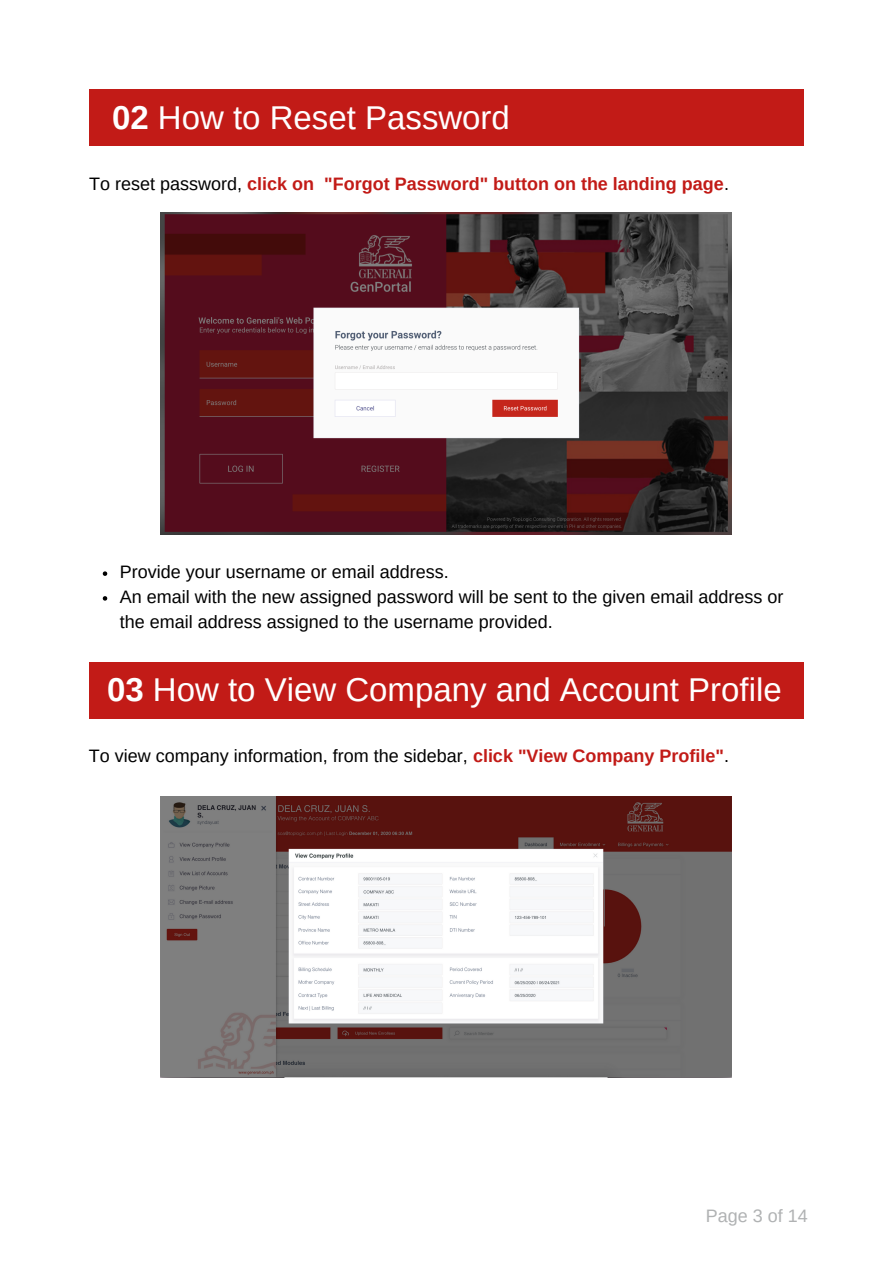
<style>
.page{position:relative;width:893px;height:1264px;background:#fff}
.page>*{position:absolute;margin:0;border:0;box-sizing:border-box;transform-origin:0 0}
.t1{font:33px "Arimo";color:#fff}
.t2{font:18px/24.8px "Arimo";color:#000}
.t3{font:700 18px "Arimo";color:#c21b17}
.t4{font:18px "Arimo";color:#b0b2b3}
.s1{font-weight:700}
.s2{font-weight:400;color:#000}
.s3{font-weight:700;color:#c21b17}
</style>
<div class="page">
<div style="left:90px;top:89px;width:713px;height:57px;background:#c21b17"></div>
<img style="left:160px;top:212px;width:571px;height:323px">
<div style="left:89px;top:662px;width:714px;height:56px;background:#c21b17"></div>
<img style="left:160px;top:796px;width:571px;height:281px">
<svg style="left:103px;top:571px;width:4px;height:5px"></svg>
<svg style="left:103px;top:596px;width:4px;height:4px"></svg>
<p class="t1" style="left:112px;top:99px;width:399px"><span class="s1">02</span> How to Reset Password</p>
<p class="t3" style="left:89px;top:173px;width:641px"><span class="s2">To reset password,</span> click on "Forgot Password" button on the landing page<span class="s2">.</span></p>
<p class="t2" style="left:120px;top:559px;width:330px">Provide your username or email address.</p>
<p class="t2" style="left:120px;top:584px;width:665px">An email with the new assigned password will be sent to the given email address or the email address assigned to the username provided.</p>
<p class="t1" style="left:107px;top:671px;width:676px"><span class="s1">03</span> How to View Company and Account Profile</p>
<p class="t2" style="left:89px;top:743px;width:641px">To view company information, from the sidebar, <span class="s3">click "View Company Profile"</span>.</p>
<p class="t4" style="left:705px;top:1205px;width:103px">Page 3 of 14</p>
</div>
